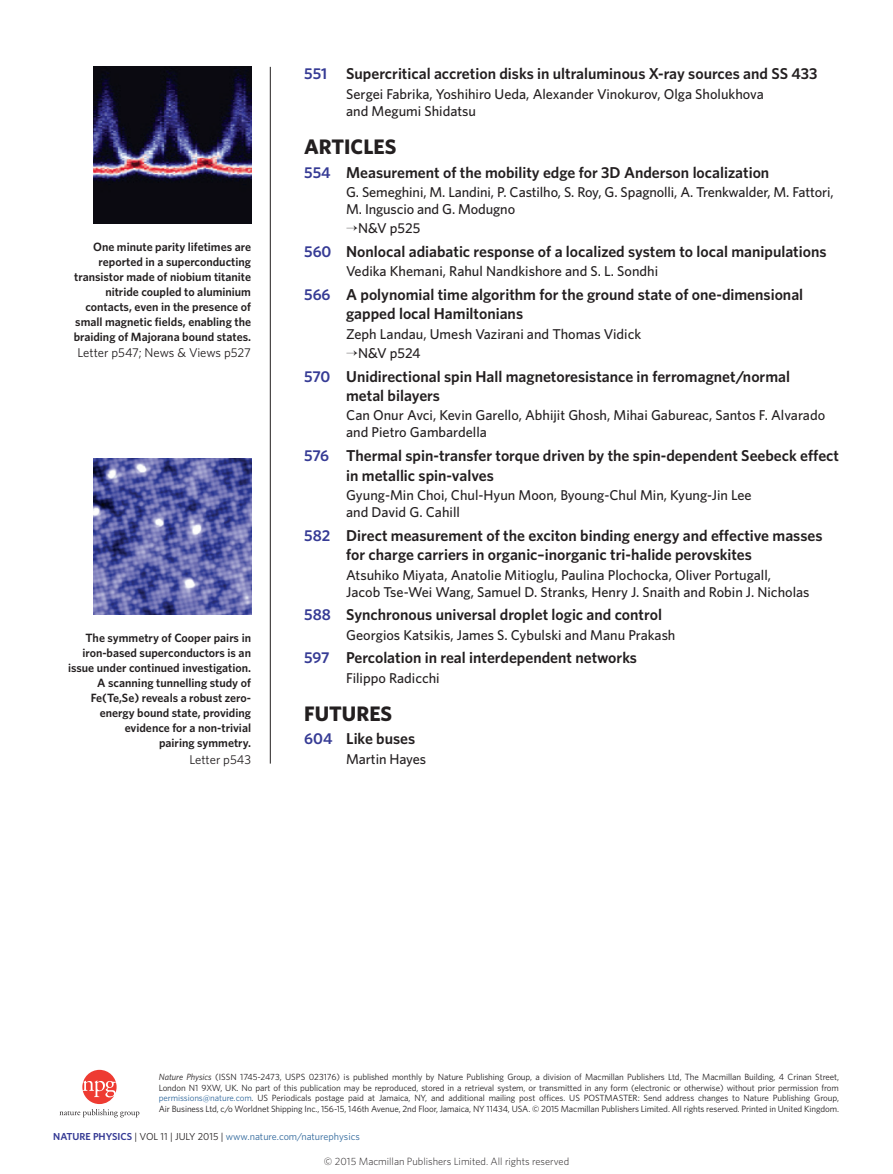
<style>
.page{position:relative;width:893px;height:1174px;background:#fff}
.page>*{position:absolute;margin:0;border:0;box-sizing:border-box;transform-origin:0 0}
.Section_name{font:700 21px "Whitney";color:#231f20}
.Story_name{font:600 15.75px/19.5px "Whitney";color:#231f20}
.Author_page_xxx{font:500 14.25px/17.1px "Whitney";color:#231f20}
.Sidebar_pxxx{font:12.75px "Whitney";color:#231f20}
.Sidebar_body_text{font:600 12px/15px "Whitney";color:#231f20;text-align:right}
.t1{font:300 10.5px "Whitney";color:#231f20}
.t2{font:10.2px "Whitney";color:#2f679b}
.NPG_info{font:9px/10.5px "Whitney";letter-spacing:-.01em;color:#231f20;text-align:justify}
.s1{color:#363b95}
.s2{font-style:italic}
.s3{color:#2f679b}
.s4{font-weight:600;color:#363b95}
.s5{color:#231f20}
</style>
<div class="page">
<svg style="left:60px;top:1069px;width:79px;height:48px"></svg>
<img style="left:94px;top:67px;width:157px;height:156px">
<img style="left:94px;top:458px;width:157px;height:157px">
<hr style="left:270px;top:67px;width:1px;height:696px;background:#231f20">
<p class="Sidebar_body_text" style="left:74px;top:239px;width:179px">One minute parity lifetimes are reported in a superconducting transistor made of niobium titanite nitride coupled to aluminium contacts, even in the presence of small magnetic fields, enabling the braiding of Majorana bound states.</p>
<p class="Sidebar_pxxx" style="left:78px;top:344px;width:175px">Letter p547; News &amp; Views p527</p>
<p class="Sidebar_body_text" style="left:68px;top:630px;width:184px">The symmetry of Cooper pairs in iron-based superconductors is an issue under continued investigation.<br>A scanning tunnelling study of<br>Fe(Te,Se) reveals a robust zero&shy;energy bound state, providing evidence for a non-trivial<br>pairing symmetry.</p>
<p class="Sidebar_pxxx" style="left:189px;top:750px;width:63px">Letter p543</p>
<p class="Story_name" style="left:304px;top:64px;width:515px"><span class="s1">551</span> Supercritical accretion disks in ultraluminous X-ray sources and SS 433</p>
<p class="Author_page_xxx" style="left:346px;top:85px;width:419px">Sergei Fabrika, Yoshihiro Ueda, Alexander Vinokurov, Olga Sholukhova and Megumi Shidatsu</p>
<p class="Section_name" style="left:304px;top:132px;width:94px">ARTICLES</p>
<p class="Story_name" style="left:304px;top:162px;width:467px"><span class="s1">554</span> Measurement of the mobility edge for 3D Anderson localization</p>
<p class="Author_page_xxx" style="left:346px;top:183px;width:489px">G. Semeghini, M. Landini, P. Castilho, S. Roy, G. Spagnolli, A. Trenkwalder, M. Fattori,<br>M. Inguscio and G. Modugno</p>
<p class="Author_page_xxx" style="left:346px;top:219px;width:76px">→N&amp;V p525</p>
<p class="Story_name" style="left:304px;top:241px;width:524px"><span class="s1">560</span> Nonlocal adiabatic response of a localized system to local manipulations</p>
<p class="Author_page_xxx" style="left:346px;top:262px;width:314px">Vedika Khemani, Rahul Nandkishore and S. L. Sondhi</p>
<p class="Story_name" style="left:346px;top:284px;width:459px;text-indent:-42px"><span class="s1">566</span> A polynomial time algorithm for the ground state of one-dimensional gapped local Hamiltonians</p>
<p class="Author_page_xxx" style="left:346px;top:325px;width:297px">Zeph Landau, Umesh Vazirani and Thomas Vidick</p>
<p class="Author_page_xxx" style="left:346px;top:344px;width:76px">→N&amp;V p524</p>
<p class="Story_name" style="left:346px;top:366px;width:445px;text-indent:-42px"><span class="s1">570</span> Unidirectional spin Hall magnetoresistance in ferromagnet/normal metal bilayers</p>
<p class="Author_page_xxx" style="left:346px;top:406px;width:480px">Can Onur Avci, Kevin Garello, Abhijit Ghosh, Mihai Gabureac, Santos F. Alvarado and Pietro Gambardella</p>
<p class="Story_name" style="left:346px;top:446px;width:494px;text-indent:-42px"><span class="s1">576</span> Thermal spin-transfer torque driven by the spin-dependent Seebeck effect in metallic spin-valves</p>
<p class="Author_page_xxx" style="left:346px;top:486px;width:407px">Gyung-Min Choi, Chul-Hyun Moon, Byoung-Chul Min, Kyung-Jin Lee and David G. Cahill</p>
<p class="Story_name" style="left:346px;top:525px;width:478px;text-indent:-42px"><span class="s1">582</span> Direct measurement of the exciton binding energy and effective masses for charge carriers in organic–inorganic tri-halide perovskites</p>
<p class="Author_page_xxx" style="left:346px;top:566px;width:465px">Atsuhiko Miyata, Anatolie Mitioglu, Paulina Plochocka, Oliver Portugall,<br>Jacob Tse-Wei Wang, Samuel D. Stranks, Henry J. Snaith and Robin J. Nicholas</p>
<p class="Story_name" style="left:304px;top:605px;width:359px"><span class="s1">588</span> Synchronous universal droplet logic and control</p>
<p class="Author_page_xxx" style="left:346px;top:626px;width:331px">Georgios Katsikis, James S. Cybulski and Manu Prakash</p>
<p class="Story_name" style="left:304px;top:648px;width:334px"><span class="s1">597</span> Percolation in real interdependent networks</p>
<p class="Author_page_xxx" style="left:346px;top:669px;width:95px">Filippo Radicchi</p>
<p class="Section_name" style="left:304px;top:699px;width:90px">FUTURES</p>
<p class="Story_name" style="left:304px;top:729px;width:113px"><span class="s1">604</span> Like buses</p>
<p class="Author_page_xxx" style="left:346px;top:750px;width:81px">Martin Hayes</p>
<p class="NPG_info" style="left:159px;top:1071px;width:682px"><span class="s2">Nature Physics</span> (ISSN 1745-2473, USPS 023176) is published monthly by Nature Publishing Group, a division of Macmillan Publishers Ltd, The Macmillan Building, 4 Crinan Street, London N1 9XW, UK. No part of this publication may be reproduced, stored in a retrieval system, or transmitted in any form (electronic or otherwise) without prior permission from <span class="s3">permissions@nature.com</span>. US Periodicals postage paid at Jamaica, NY, and additional mailing post offices. US POSTMASTER: Send address changes to Nature Publishing Group, Air Business Ltd, c/o Worldnet Shipping Inc., 156-15, 146th Avenue, 2nd Floor, Jamaica, NY 11434, USA. © 2015 Macmillan Publishers Limited. All rights reserved. Printed in United Kingdom.</p>
<p class="t2" style="left:53px;top:1129px;width:308px"><span class="s4">NATURE PHYSICS</span> <span class="s5">| VOL 11 | JULY 2015 |</span> www.nature.com/naturephysics</p>
<p class="t1" style="left:324px;top:1154px;width:247px">© 2015 Macmillan Publishers Limited. All rights reserved</p>
</div>
